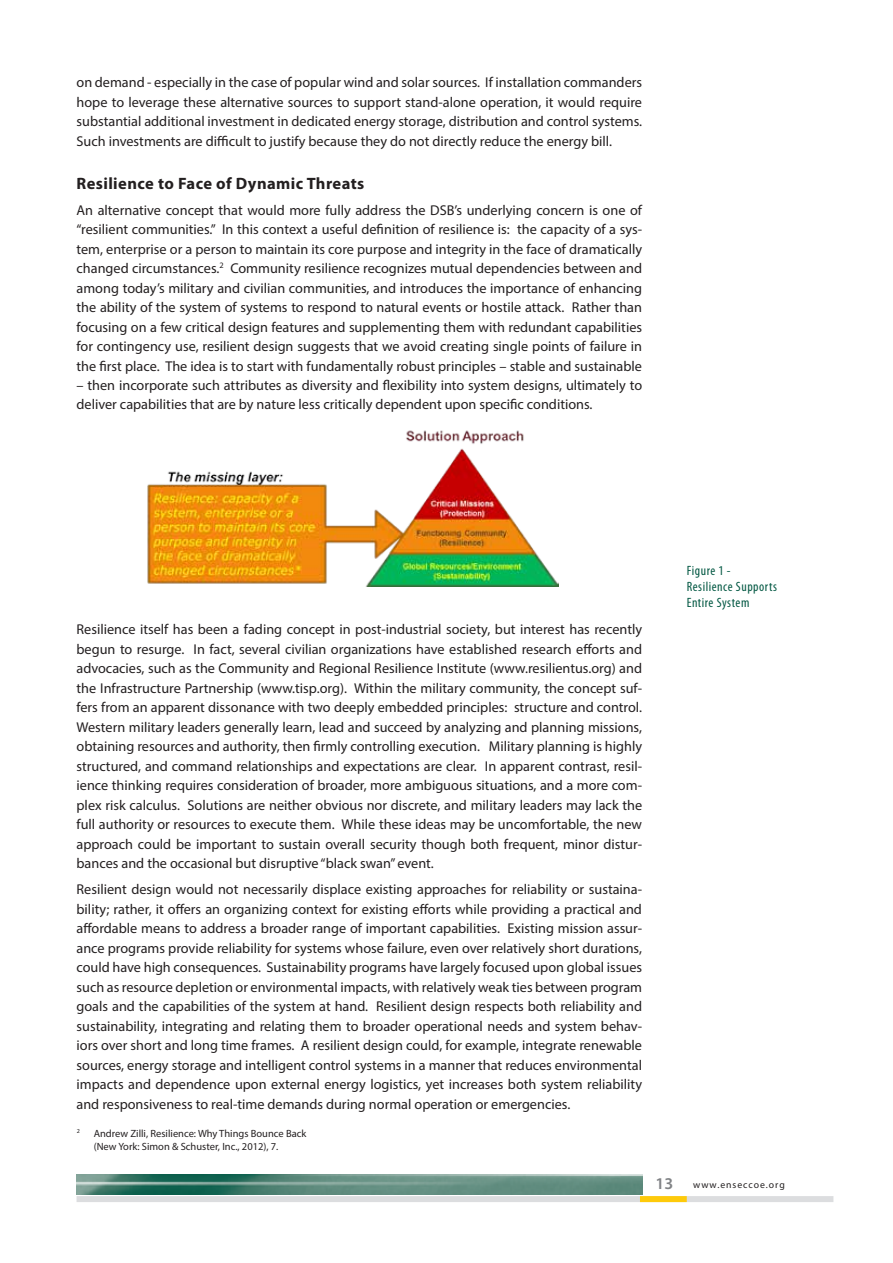
<style>
.page{position:relative;width:893px;height:1263px;background:#fff}
.page>*{position:absolute;margin:0;border:0;box-sizing:border-box;transform-origin:0 0}
.t1{font:700 16.5px "Myriad Pro";letter-spacing:.025em;color:#231f20}
.t2{font:14.25px/19.5px "Myriad Pro";color:#231f20;text-align:justify}
.t3{font:condensed 13.5px/16.2px "Myriad Pro";letter-spacing:.04em;color:#035843}
.t4{font:10.5px/12.6px "Myriad Pro";color:#231f20}
.t5{font:9.75px "Myriad Pro";letter-spacing:.1em;color:#231f20}
.t6{font:6.15px "Myriad Pro";color:#231f20}
.s1{font-weight:600;font-size:16.5px;color:#808285}
</style>
<div class="page">
<img style="left:77px;top:1174px;width:565px;height:21px">
<div style="left:77px;top:1196px;width:756px;height:6px;background:#dcdddf"></div>
<div style="left:640px;top:1196px;width:47px;height:6px;background:#feca0a"></div>
<img style="left:147px;top:430px;width:412px;height:156px">
<p class="t2" style="left:77px;top:72px;width:567px">on demand - especially in the case of popular wind and solar sources. If installation commanders hope to leverage these alternative sources to support stand-alone operation, it would require substantial additional investment in dedicated energy storage, distribution and control systems.<br>Such investments are difficult to justify because they do not directly reduce the energy bill.</p>
<p class="t1" style="left:77px;top:174px;width:289px">Resilience to Face of Dynamic Threats</p>
<p class="t2" style="left:77px;top:200px;width:567px">An alternative concept that would more fully address the DSB’s underlying concern is one of “resilient communities.” In this context a useful definition of resilience is: the capacity of a sys&shy;tem, enterprise or a person to maintain its core purpose and integrity in the face of dramatically changed circumstances.<sup>2</sup> Community resilience recognizes mutual dependencies between and among today’s military and civilian communities, and introduces the importance of enhancing the ability of the system of systems to respond to natural events or hostile attack. Rather than focusing on a few critical design features and supplementing them with redundant capabilities for contingency use, resilient design suggests that we avoid creating single points of failure in the first place. The idea is to start with fundamentally robust principles – stable and sustainable</p>
<p class="t2" style="left:77px;top:375px;width:567px">– then incorporate such attributes as diversity and flexibility into system designs, ultimately to deliver capabilities that are by nature less critically dependent upon specific conditions.</p>
<p class="t2" style="left:77px;top:619px;width:567px">Resilience itself has been a fading concept in post-industrial society, but interest has recently begun to resurge. In fact, several civilian organizations have established research efforts and advocacies, such as the Community and Regional Resilience Institute (www.resilientus.org) and the Infrastructure Partnership (www.tisp.org). Within the military community, the concept suf&shy;fers from an apparent dissonance with two deeply embedded principles: structure and control.<br>Western military leaders generally learn, lead and succeed by analyzing and planning missions, obtaining resources and authority, then firmly controlling execution. Military planning is highly structured, and command relationships and expectations are clear. In apparent contrast, resil&shy;ience thinking requires consideration of broader, more ambiguous situations, and a more com&shy;plex risk calculus. Solutions are neither obvious nor discrete, and military leaders may lack the full authority or resources to execute them. While these ideas may be uncomfortable, the new approach could be important to sustain overall security though both frequent, minor distur&shy;bances and the occasional but disruptive “black swan” event.</p>
<p class="t2" style="left:77px;top:879px;width:567px">Resilient design would not necessarily displace existing approaches for reliability or sustaina&shy;bility; rather, it offers an organizing context for existing efforts while providing a practical and affordable means to address a broader range of important capabilities. Existing mission assur&shy;ance programs provide reliability for systems whose failure, even over relatively short durations, could have high consequences. Sustainability programs have largely focused upon global issues such as resource depletion or environmental impacts, with relatively weak ties between program goals and the capabilities of the system at hand. Resilient design respects both reliability and sustainability, integrating and relating them to broader operational needs and system behav&shy;iors over short and long time frames. A resilient design could, for example, integrate renewable sources, energy storage and intelligent control systems in a manner that reduces environmental impacts and dependence upon external energy logistics, yet increases both system reliability and responsiveness to real-time demands during normal operation or emergencies.</p>
<p class="t6" style="left:77px;top:1127px;width:5px">2</p>
<p class="t4" style="left:94px;top:1127px;width:214px">Andrew Zilli, Resilience: Why Things Bounce Back (New York: Simon &amp; Schuster, Inc., 2012), 7.</p>
<p class="t3" style="left:687px;top:562px;width:92px">Figure 1 -<br>Resilience Supports<br>Entire System</p>
<p class="t5" style="left:656px;top:1179px;width:131px"><span class="s1">13</span> www.enseccoe.org</p>
</div>
